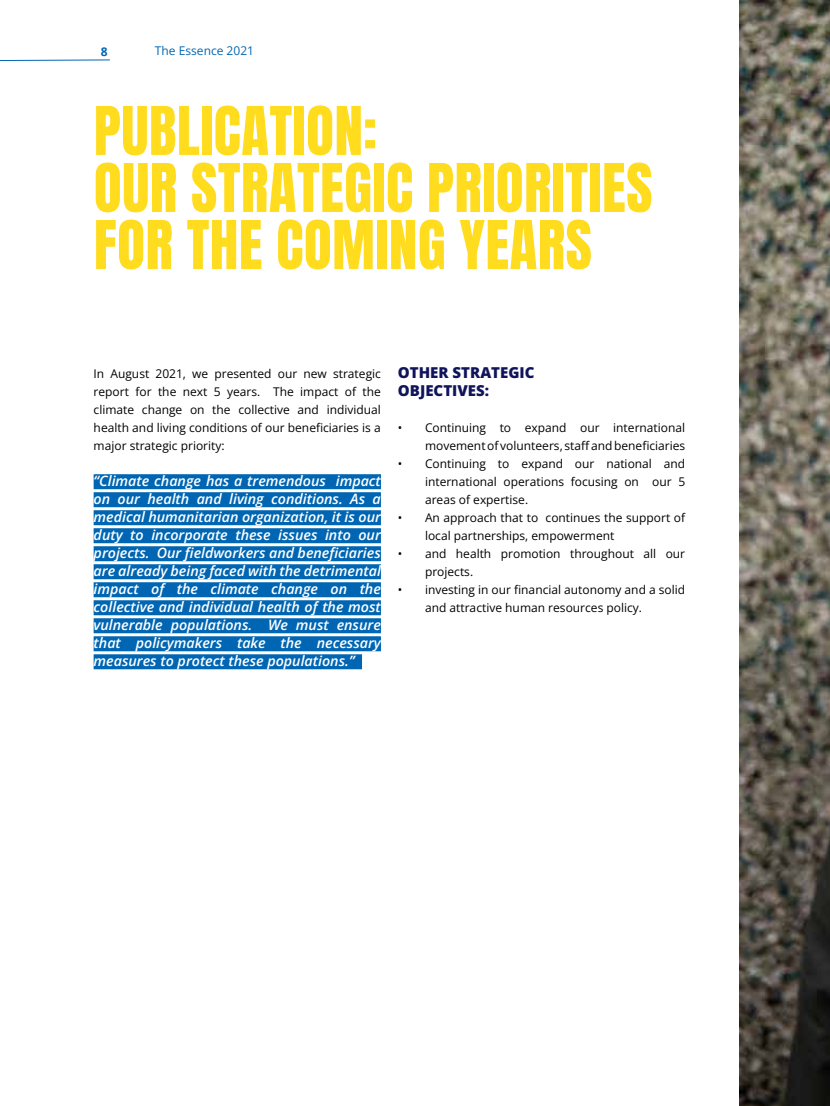
<style>
.page{position:relative;width:830px;height:1106px;background:#fff}
.page>*{position:absolute;margin:0;border:0;box-sizing:border-box;transform-origin:0 0}
.t1{font:57px/57px "Anton";letter-spacing:.01em;color:#ffdc1e}
.t2{font:15px/18px "Open Sans";color:#0f145b}
.t3{font:italic 14.25px/18px "Open Sans";color:#fff;text-align:justify}
.t4{font:12px/18px "Open Sans";color:#000}
.t5{font:12px "Open Sans";color:#0066b3}
.t6{font:700 12px "Open Sans";color:#0066b3}
</style>
<div class="page">
<img style="left:739px;top:0;width:90px;height:1106px">
<svg style="left:0;top:59px;width:110px;height:2px"></svg>
<div style="left:94px;top:474px;width:287px;height:15px;background:#0066b3"></div>
<div style="left:94px;top:492px;width:287px;height:15px;background:#0066b3"></div>
<div style="left:94px;top:510px;width:287px;height:15px;background:#0066b3"></div>
<div style="left:94px;top:528px;width:287px;height:15px;background:#0066b3"></div>
<div style="left:94px;top:546px;width:287px;height:15px;background:#0066b3"></div>
<div style="left:94px;top:564px;width:287px;height:15px;background:#0066b3"></div>
<div style="left:94px;top:582px;width:287px;height:15px;background:#0066b3"></div>
<div style="left:94px;top:600px;width:287px;height:15px;background:#0066b3"></div>
<div style="left:94px;top:618px;width:287px;height:15px;background:#0066b3"></div>
<div style="left:94px;top:636px;width:287px;height:15px;background:#0066b3"></div>
<div style="left:94px;top:654px;width:268px;height:15px;background:#0066b3"></div>
<p class="t6" style="left:101px;top:43px;width:8px">8</p>
<p class="t5" style="left:155px;top:43px;width:101px">The Essence 2021</p>
<h1 class="t1" style="left:94px;top:107px;width:560px">PUBLICATION:<br>OUR STRATEGIC PRIORITIES<br>FOR THE COMING YEARS</h1>
<p class="t4" style="left:94px;top:364px;width:289px;text-align:justify">In August 2021, we presented our new strategic report for the next 5 years. The impact of the climate change on the collective and individual health and living conditions of our beneficiaries is a major strategic priority:</p>
<p class="t3" style="left:94px;top:471px;width:288px">“Climate change has a tremendous impact on our health and living conditions. As a medical humanitarian organization, it is our duty to incorporate these issues into our projects. Our fieldworkers and beneficiaries are already being faced with the detrimental impact of the climate change on the collective and individual health of the most vulnerable populations. We must ensure that policymakers take the necessary measures to protect these populations.”</p>
<p class="t2" style="left:398px;top:363px;width:138px">OTHER STRATEGIC<br>OBJECTIVES:</p>
<p class="t4" style="left:398px;top:418px;width:289px;text-align:right">• Continuing to expand our international movement of volunteers, staff and beneficiaries</p>
<p class="t4" style="left:425px;top:454px;width:261px;text-align:justify;text-indent:-27px">• Continuing to expand our national and international operations focusing on our 5 areas of expertise.</p>
<p class="t4" style="left:425px;top:508px;width:261px;text-indent:-27px">• An approach that to continues the support of local partnerships, empowerment</p>
<p class="t4" style="left:425px;top:544px;width:261px;text-indent:-27px">• and health promotion throughout all our projects.</p>
<p class="t4" style="left:425px;top:580px;width:261px;text-indent:-27px">• investing in our financial autonomy and a solid and attractive human resources policy.</p>
</div>
